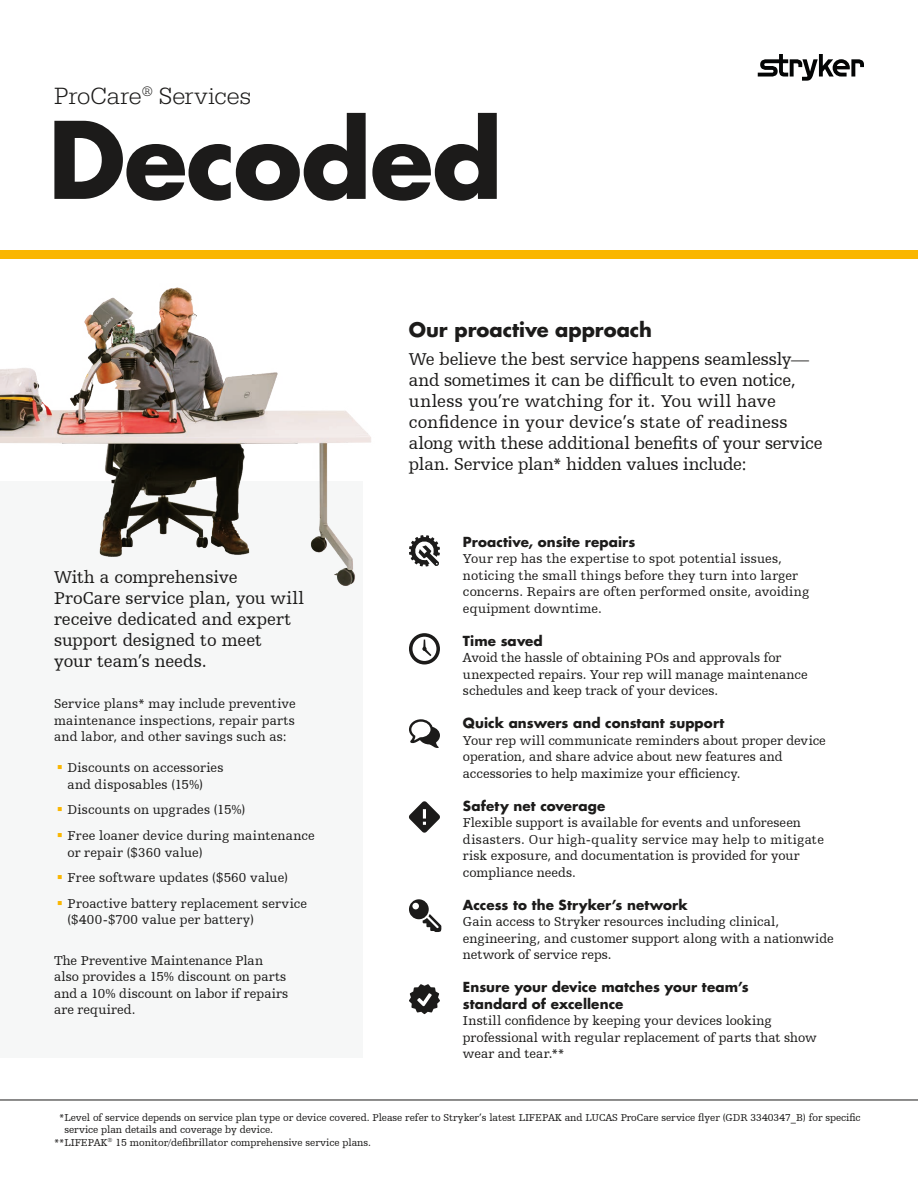
<style>
.page{position:relative;width:918px;height:1188px;background:#fff}
.page>*{position:absolute;margin:0;border:0;box-sizing:border-box;transform-origin:0 0}
.t1{font:700 103.65px "Futura For Stryker";letter-spacing:-.015em;color:#1c1b1a}
.t2{font:300 24.45px "URW Egyptienne TOT";color:#1c1b1a}
.t3{font:700 19.5px "Futura For Stryker";letter-spacing:-.005em;color:#1c1b1a}
.t4{font:18px/21px "Humanist Slabserif 712 BT";letter-spacing:-.005em;color:#1c1b1a}
.t5{font:13.5px/16.5px "Humanist Slabserif 712 BT";letter-spacing:.005em;color:#1c1b1a}
.t6{font:700 13.5px/16.5px "Futura For Stryker";letter-spacing:.005em;color:#1c1b1a}
.t7{font:10.5px "Humanist Slabserif 712 BT";letter-spacing:-.005em;color:#1c1b1a}
.s1{color:#fff}
</style>
<div class="page">
<div style="left:0;top:482px;width:363px;height:576px;background:#f6f7f7"></div>
<svg style="left:758px;top:54px;width:106px;height:27px"></svg>
<svg style="left:424px;top:535px;width:16px;height:32px"></svg>
<svg style="left:409px;top:633px;width:31px;height:32px"></svg>
<svg style="left:409px;top:719px;width:31px;height:29px"></svg>
<svg style="left:409px;top:899px;width:33px;height:33px"></svg>
<svg style="left:409px;top:984px;width:31px;height:30px"></svg>
<svg style="left:409px;top:801px;width:31px;height:32px"></svg>
<div style="left:0;top:251px;width:918px;height:8px;background:#fab600"></div>
<hr style="left:0;top:1100px;width:918px;height:1px;background:#1c1b1a">
<img style="left:0;top:250px;width:424px;height:336px">
<h2 class="t2" style="left:54px;top:82px;width:198px">ProCare<sup>®</sup> Services</h2>
<h1 class="t1" style="left:48px;top:91px;width:456px">Decoded</h1>
<h3 class="t4" style="left:54px;top:566px;width:252px">With a comprehensive<br>ProCare service plan, you will receive dedicated and expert support designed to meet your team’s needs.</h3>
<p class="t5" style="left:54px;top:695px;width:243px;text-align:justify">Service plans* may include preventive maintenance inspections, repair parts and labor, and other savings such as:</p>
<p class="t5" style="left:68px;top:759px;width:157px">Discounts on accessories and disposables (15%)</p>
<p class="t5" style="left:68px;top:797px;width:249px;line-height:25.7px">Discounts on upgrades (15%)<br>Free loaner device during maintenance</p>
<p class="t5" style="left:68px;top:839px;width:241px;line-height:25.7px">or repair ($360 value)<br>Free software updates ($560 value)<br>Proactive battery replacement service</p>
<p class="t5" style="left:68px;top:911px;width:188px">($400-$700 value per battery)</p>
<p class="t5" style="left:54px;top:952px;width:236px">The Preventive Maintenance Plan also provides a 15% discount on parts and a 10% discount on labor if repairs are required.</p>
<h3 class="t3" style="left:409px;top:317px;width:245px">Our proactive approach</h3>
<p class="t4" style="left:409px;top:348px;width:415px">We believe the best service happens seamlessly— and sometimes it can be difficult to even notice, unless you’re watching for it. You will have confidence in your device’s state of readiness along with these additional benefits of your service plan. Service plan* hidden values include:</p>
<p class="t6" style="left:463px;top:533px;width:174px">Proactive, onsite repairs</p>
<p class="t5" style="left:463px;top:550px;width:348px">Your rep has the expertise to spot potential issues, noticing the small things before they turn into larger concerns. Repairs are often performed onsite, avoiding equipment downtime.</p>
<p class="t6" style="left:463px;top:632px;width:81px">Time saved</p>
<p class="t5" style="left:463px;top:649px;width:346px">Avoid the hassle of obtaining POs and approvals for unexpected repairs. Your rep will manage maintenance schedules and keep track of your devices.</p>
<p class="t6" style="left:463px;top:715px;width:263px">Quick answers and constant support</p>
<p class="t5" style="left:463px;top:732px;width:364px">Your rep will communicate reminders about proper device operation, and share advice about new features and accessories to help maximize your efficiency.</p>
<p class="t6" style="left:463px;top:797px;width:144px">Safety net coverage</p>
<p class="t5" style="left:463px;top:814px;width:363px">Flexible support is available for events and unforeseen disasters. Our high-quality service may help to mitigate risk exposure, and documentation is provided for your compliance needs.</p>
<p class="t6" style="left:463px;top:896px;width:226px">Access to the Stryker’s network</p>
<p class="t5" style="left:463px;top:913px;width:372px">Gain access to Stryker resources including clinical, engineering, and customer support along with a nationwide network of service reps.</p>
<p class="t6" style="left:463px;top:979px;width:287px">Ensure your device matches your team’s standard of excellence</p>
<p class="t5" style="left:463px;top:1012px;width:355px">Instill confidence by keeping your devices looking professional with regular replacement of parts that show wear and tear.**</p>
<p class="t7" style="left:54px;top:1111px;width:808px"><span class="s1">*</span>*Level of service depends on service plan type or device covered. Please refer to Stryker’s latest LIFEPAK and LUCAS ProCare service flyer (GDR 3340347_B) for specific</p>
<p class="t7" style="left:64px;top:1124px;width:210px">service plan details and coverage by device.</p>
<p class="t7" style="left:54px;top:1136px;width:319px">**LIFEPAK<sup>®</sup> 15 monitor/defibrillator comprehensive service plans.</p>
</div>
